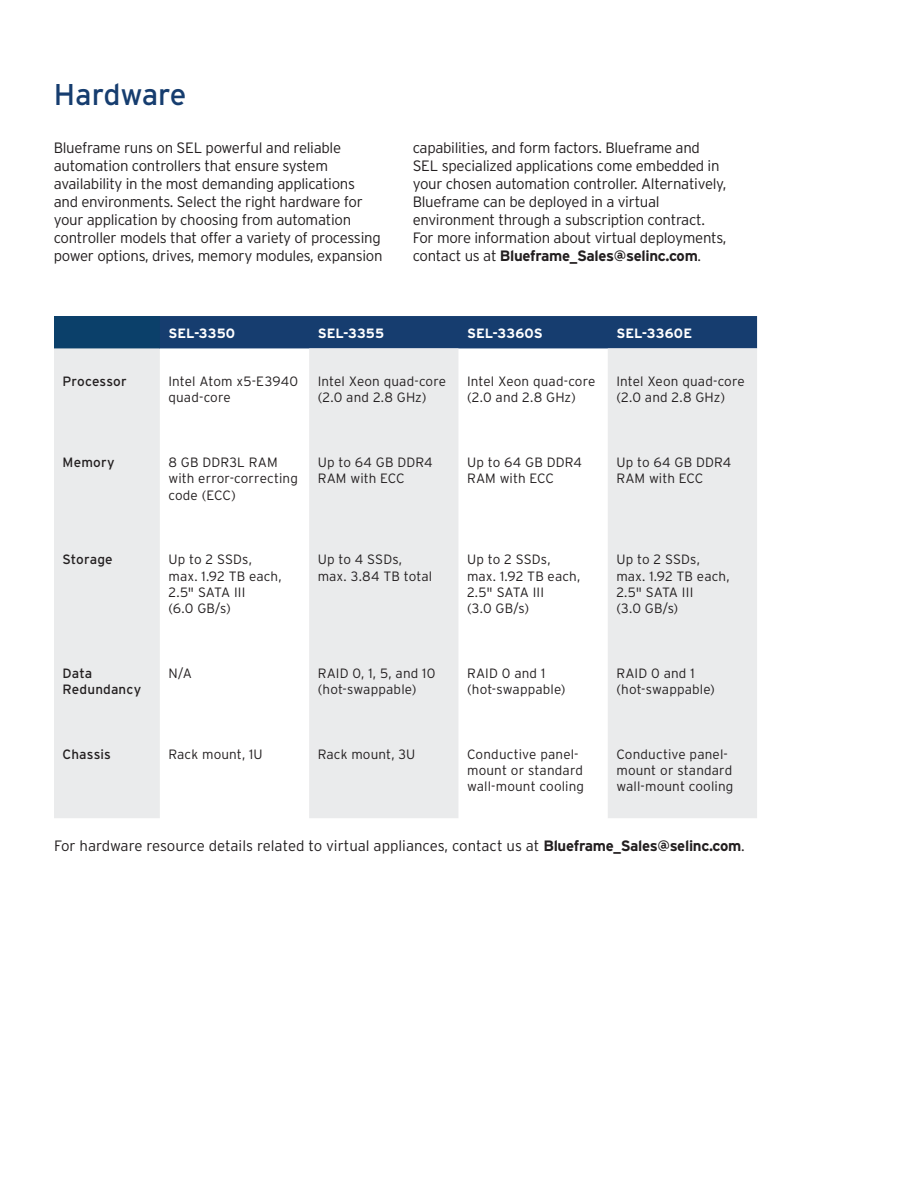
<style>
.page{position:relative;width:918px;height:1188px;background:#fff}
.page>*{position:absolute;margin:0;border:0;box-sizing:border-box;transform-origin:0 0}
.Heading___h1{font:30px "Interstate Poly";color:#163d6f}
.Body_Copy___p{font:300 15px/18px "Interstate Poly";letter-spacing:-.02em;color:#231f20}
.Body_Copy___p-2{font:300 15px "Interstate Poly";color:#231f20}
.Table_Body{font:300 13.5px/16.2px "Interstate Poly";letter-spacing:.01em;color:#231f20}
.Table_Body-2{font:13.5px/16.2px "Interstate Poly";letter-spacing:.01em;color:#231f20}
.Table_Heading{font:700 13.5px "Interstate Poly";letter-spacing:.005em;color:#fff}
.s1{font-weight:700}
</style>
<div class="page">
<div style="left:54px;top:316px;width:106px;height:32px;background:#0b406a"></div>
<div style="left:160px;top:316px;width:597px;height:32px;background:#163d6f"></div>
<div style="left:54px;top:348px;width:106px;height:470px;background:#eaebec"></div>
<svg style="left:309px;top:348px;width:448px;height:470px;fill:#eaebec"></svg>
<p class="Heading___h1" style="left:54px;top:73px;width:134px">Hardware</p>
<p class="Body_Copy___p" style="left:54px;top:138px;width:330px">Blueframe runs on SEL powerful and reliable automation controllers that ensure system availability in the most demanding applications and environments. Select the right hardware for your application by choosing from automation controller models that offer a variety of processing power options, drives, memory modules, expansion</p>
<p class="Body_Copy___p" style="left:413px;top:138px;width:315px">capabilities, and form factors. Blueframe and SEL specialized applications come embedded in your chosen automation controller. Alternatively, Blueframe can be deployed in a virtual environment through a subscription contract.<br>For more information about virtual deployments, contact us at <span class="s1">Blueframe_Sales@selinc.com</span>.</p>
<p class="Table_Heading" style="left:168px;top:323px;width:68px">SEL-3350</p>
<p class="Table_Heading" style="left:318px;top:323px;width:68px">SEL-3355</p>
<p class="Table_Heading" style="left:467px;top:323px;width:77px">SEL-3360S</p>
<p class="Table_Heading" style="left:616px;top:323px;width:77px">SEL-3360E</p>
<p class="Table_Body-2" style="left:63px;top:373px;width:66px">Processor</p>
<p class="Table_Body" style="left:168px;top:373px;width:131px">Intel Atom x5-E3940 quad-core</p>
<p class="Table_Body" style="left:318px;top:373px;width:130px">Intel Xeon quad-core (2.0 and 2.8 GHz)</p>
<p class="Table_Body" style="left:467px;top:373px;width:130px">Intel Xeon quad-core (2.0 and 2.8 GHz)</p>
<p class="Table_Body" style="left:616px;top:373px;width:130px">Intel Xeon quad-core (2.0 and 2.8 GHz)</p>
<p class="Table_Body-2" style="left:63px;top:454px;width:53px">Memory</p>
<p class="Table_Body" style="left:168px;top:454px;width:131px">8 GB DDR3L RAM with error-correcting code (ECC)</p>
<p class="Table_Body" style="left:318px;top:454px;width:116px">Up to 64 GB DDR4<br>RAM with ECC</p>
<p class="Table_Body" style="left:467px;top:454px;width:116px">Up to 64 GB DDR4<br>RAM with ECC</p>
<p class="Table_Body" style="left:616px;top:454px;width:116px">Up to 64 GB DDR4<br>RAM with ECC</p>
<p class="Table_Body-2" style="left:63px;top:551px;width:52px">Storage</p>
<p class="Table_Body" style="left:168px;top:551px;width:115px">Up to 2 SSDs, max. 1.92 TB each,<br>2.5" SATA III<br>(6.0 GB/s)</p>
<p class="Table_Body" style="left:318px;top:551px;width:116px">Up to 4 SSDs, max. 3.84 TB total</p>
<p class="Table_Body" style="left:467px;top:551px;width:115px">Up to 2 SSDs, max. 1.92 TB each,<br>2.5" SATA III<br>(3.0 GB/s)</p>
<p class="Table_Body" style="left:616px;top:551px;width:115px">Up to 2 SSDs, max. 1.92 TB each,<br>2.5" SATA III<br>(3.0 GB/s)</p>
<p class="Table_Body-2" style="left:63px;top:665px;width:80px">Data<br>Redundancy</p>
<p class="Table_Body" style="left:168px;top:664px;width:25px">N/A</p>
<p class="Table_Body" style="left:318px;top:664px;width:119px">RAID 0, 1, 5, and 10 (hot-swappable)</p>
<p class="Table_Body" style="left:467px;top:664px;width:100px">RAID 0 and 1 (hot-swappable)</p>
<p class="Table_Body" style="left:616px;top:664px;width:100px">RAID 0 and 1 (hot-swappable)</p>
<p class="Table_Body-2" style="left:63px;top:746px;width:50px">Chassis</p>
<p class="Table_Body" style="left:168px;top:745px;width:96px">Rack mount, 1U</p>
<p class="Table_Body" style="left:318px;top:745px;width:99px">Rack mount, 3U</p>
<p class="Table_Body" style="left:467px;top:745px;width:119px">Conductive panel&shy;mount or standard wall-mount cooling</p>
<p class="Table_Body" style="left:616px;top:745px;width:119px">Conductive panel&shy;mount or standard wall-mount cooling</p>
<p class="Body_Copy___p-2" style="left:54px;top:835px;width:692px">For hardware resource details related to virtual appliances, contact us at <span class="s1">Blueframe_Sales@selinc.com</span>.</p>
</div>
